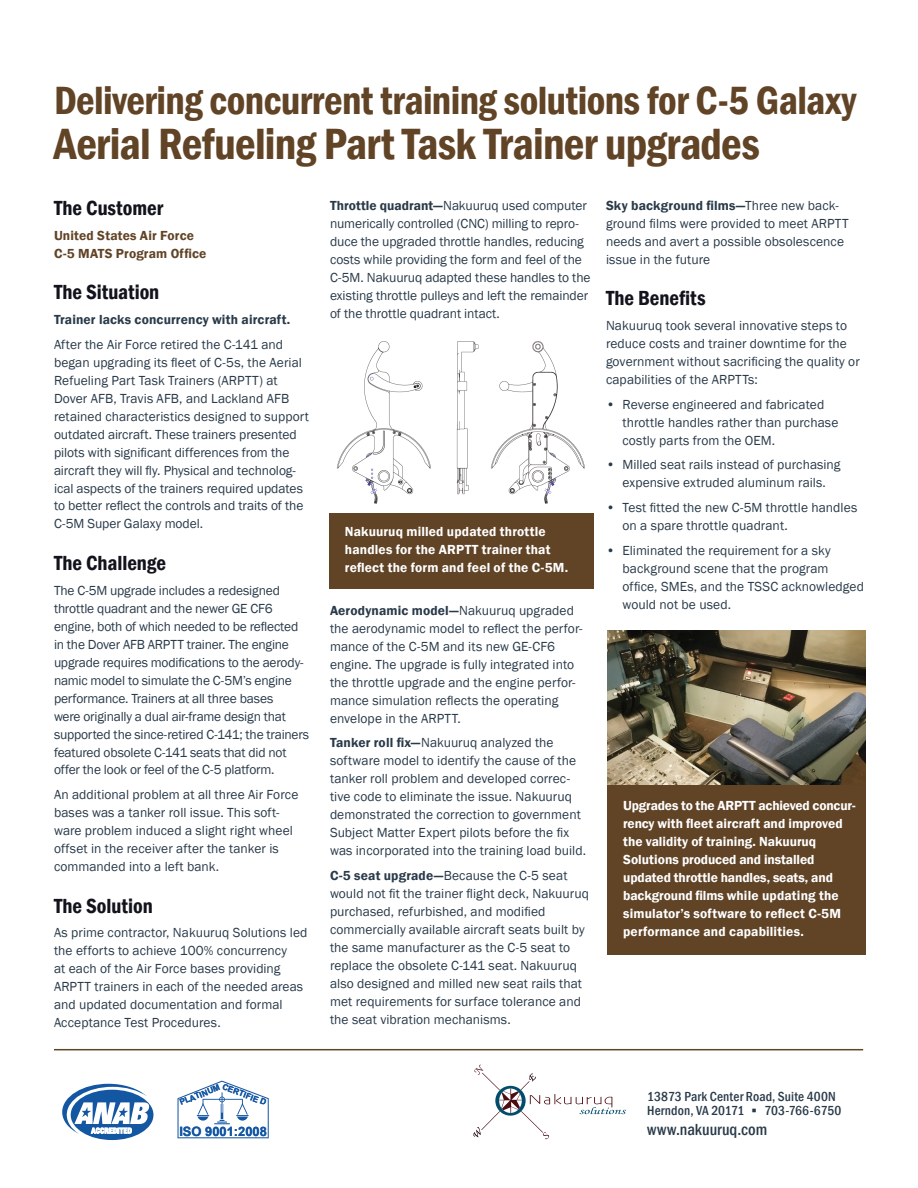
<style>
.page{position:relative;width:918px;height:1188px;background:#fff}
.page>*{position:absolute;margin:0;border:0;box-sizing:border-box;transform-origin:0 0}
.t1{font:600 condensed 45px "Franklin Gothic";letter-spacing:-.02em;color:#614326}
.t2{font:600 condensed 40.5px "Franklin Gothic";letter-spacing:-.015em;color:#614326}
.t3{font:600 condensed 21px "Franklin Gothic";color:#12131c}
.t4{font:500 condensed 16.5px "Franklin Gothic";color:#293a49}
.t5{font:13.5px/18px "Franklin Gothic";color:#293a49}
.t6{font:600 13.5px/18px "Franklin Gothic";letter-spacing:.005em;color:#fff}
.t7{font:500 condensed 13.5px/13.5px "Franklin Gothic";letter-spacing:.01em;color:#293a49}
.t8{font:600 13.5px/18px "Franklin Gothic";letter-spacing:.01em;color:#614326}
.t9{font:600 13.5px "Franklin Gothic";letter-spacing:.01em;color:#293a49}
.t10{font:700 12.9px "Arial";color:#1356a2}
.t11{font:700 8.4px "Arial";color:#1356a2}
.s1{font-weight:600}
</style>
<div class="page">
<img style="left:337px;top:341px;width:248px;height:163px">
<svg style="left:473px;top:1065px;width:153px;height:74px"></svg>
<div style="left:71px;top:1090px;width:82px;height:50px;background:#1356a2;border-radius:50%"></div>
<svg style="left:62px;top:1084px;width:88px;height:50px"></svg>
<svg style="left:178px;top:1081px;width:91px;height:57px"></svg>
<hr style="left:54px;top:1049px;width:809px;height:1px;background:#614326">
<div style="left:329px;top:513px;width:264px;height:76px;background:#614326"></div>
<img style="left:607px;top:630px;width:258px;height:156px">
<div style="left:607px;top:786px;width:258px;height:169px;background:#614326"></div>
<h2 class="t2" style="left:54px;top:74px;width:804px">Delivering concurrent training solutions for C-5 Galaxy</h2>
<h1 class="t1" style="left:54px;top:114px;width:707px">Aerial Refueling Part Task Trainer upgrades</h1>
<h3 class="t3" style="left:54px;top:194px;width:111px">The Customer</h3>
<p class="t8" style="left:54px;top:226px;width:154px">United States Air Force<br>C-5 MATS Program Office</p>
<h3 class="t3" style="left:54px;top:278px;width:107px">The Situation</h3>
<p class="t9" style="left:54px;top:311px;width:238px">Trainer lacks concurrency with aircraft.</p>
<p class="t5" style="left:54px;top:335px;width:257px">After the Air Force retired the C-141 and began upgrading its fleet of C-5s, the Aerial Refueling Part Task Trainers (ARPTT) at Dover AFB, Travis AFB, and Lackland AFB retained characteristics designed to support outdated aircraft. These trainers presented pilots with significant differences from the aircraft they will fly. Physical and technolog&shy;ical aspects of the trainers required updates to better reflect the controls and traits of the C-5M Super Galaxy model.</p>
<h3 class="t3" style="left:54px;top:549px;width:114px">The Challenge</h3>
<p class="t5" style="left:54px;top:581px;width:257px">The C-5M upgrade includes a redesigned throttle quadrant and the newer GE CF6 engine, both of which needed to be reflected in the Dover AFB ARPTT trainer. The engine upgrade requires modifications to the aerody&shy;namic model to simulate the C-5M’s engine performance. Trainers at all three bases<br>were originally a dual air-frame design that supported the since-retired C-141; the trainers featured obsolete C-141 seats that did not offer the look or feel of the C-5 platform.</p>
<p class="t5" style="left:54px;top:786px;width:246px">An additional problem at all three Air Force bases was a tanker roll issue. This soft&shy;ware problem induced a slight right wheel offset in the receiver after the tanker is commanded into a left bank.</p>
<h3 class="t3" style="left:54px;top:892px;width:100px">The Solution</h3>
<p class="t5" style="left:54px;top:924px;width:255px">As prime contractor, Nakuuruq Solutions led the efforts to achieve 100% concurrency<br>at each of the Air Force bases providing ARPTT trainers in each of the needed areas and updated documentation and formal Acceptance Test Procedures.</p>
<p class="t5" style="left:330px;top:197px;width:262px"><span class="s1">Throttle quadrant—</span>Nakuuruq used computer numerically controlled (CNC) milling to repro&shy;duce the upgraded throttle handles, reducing costs while providing the form and feel of the C-5M. Nakuuruq adapted these handles to the existing throttle pulleys and left the remainder of the throttle quadrant intact.</p>
<p class="t6" style="left:345px;top:523px;width:225px">Nakuuruq milled updated throttle handles for the ARPTT trainer that reflect the form and feel of the C-5M.</p>
<p class="t5" style="left:330px;top:602px;width:254px"><span class="s1">Aerodynamic model—</span>Nakuuruq upgraded the aerodynamic model to reflect the perfor&shy;mance of the C-5M and its new GE-CF6 engine. The upgrade is fully integrated into the throttle upgrade and the engine perfor&shy;mance simulation reflects the operating envelope in the ARPTT.</p>
<p class="t5" style="left:330px;top:734px;width:258px"><span class="s1">Tanker roll fix—</span>Nakuuruq analyzed the software model to identify the cause of the tanker roll problem and developed correc&shy;tive code to eliminate the issue. Nakuuruq demonstrated the correction to government Subject Matter Expert pilots before the fix was incorporated into the training load build.</p>
<p class="t5" style="left:330px;top:867px;width:261px"><span class="s1">C-5 seat upgrade—</span>Because the C-5 seat would not fit the trainer flight deck, Nakuuruq purchased, refurbished, and modified commercially available aircraft seats built by the same manufacturer as the C-5 seat to replace the obsolete C-141 seat. Nakuuruq also designed and milled new seat rails that met requirements for surface tolerance and the seat vibration mechanisms.</p>
<p class="t5" style="left:606px;top:197px;width:244px"><span class="s1">Sky background films—</span>Three new back&shy;ground films were provided to meet ARPTT needs and avert a possible obsolescence issue in the future</p>
<h3 class="t3" style="left:606px;top:284px;width:101px">The Benefits</h3>
<p class="t5" style="left:606px;top:317px;width:255px">Nakuuruq took several innovative steps to reduce costs and trainer downtime for the government without sacrificing the quality or capabilities of the ARPTTs:</p>
<p class="t5" style="left:622px;top:395px;width:217px;text-indent:-16px">• Reverse engineered and fabricated throttle handles rather than purchase costly parts from the OEM.</p>
<p class="t5" style="left:606px;top:456px;width:236px;text-align:center">• Milled seat rails instead of purchasing expensive extruded aluminum rails.</p>
<p class="t5" style="left:622px;top:499px;width:236px;text-indent:-16px">• Test fitted the new C-5M throttle handles on a spare throttle quadrant.</p>
<p class="t5" style="left:622px;top:542px;width:243px;text-indent:-16px">• Eliminated the requirement for a sky background scene that the program office, SMEs, and the TSSC acknowledged would not be used.</p>
<p class="t6" style="left:623px;top:797px;width:234px">Upgrades to the ARPTT achieved concur&shy;rency with fleet aircraft and improved the validity of training. Nakuuruq Solutions produced and installed updated throttle handles, seats, and background films while updating the simulator’s software to reflect C-5M performance and capabilities.</p>
<p class="t11" style="left:178px;top:1098px;width:44px;rotate:-22deg">PLATINUM</p>
<p class="t11" style="left:225px;top:1081px;width:48px;rotate:21deg">CERTIFIE D</p>
<p class="t7" style="left:647px;top:1090px;width:196px">13873 Park Center Road, Suite 400N<br>Herndon, VA 20171 ▪ 703-766-6750</p>
<p class="t4" style="left:647px;top:1119px;width:122px">www.nakuuruq.com</p>
<p class="t10" style="left:179px;top:1123px;width:89px">ISO 9001:2008</p>
</div>
